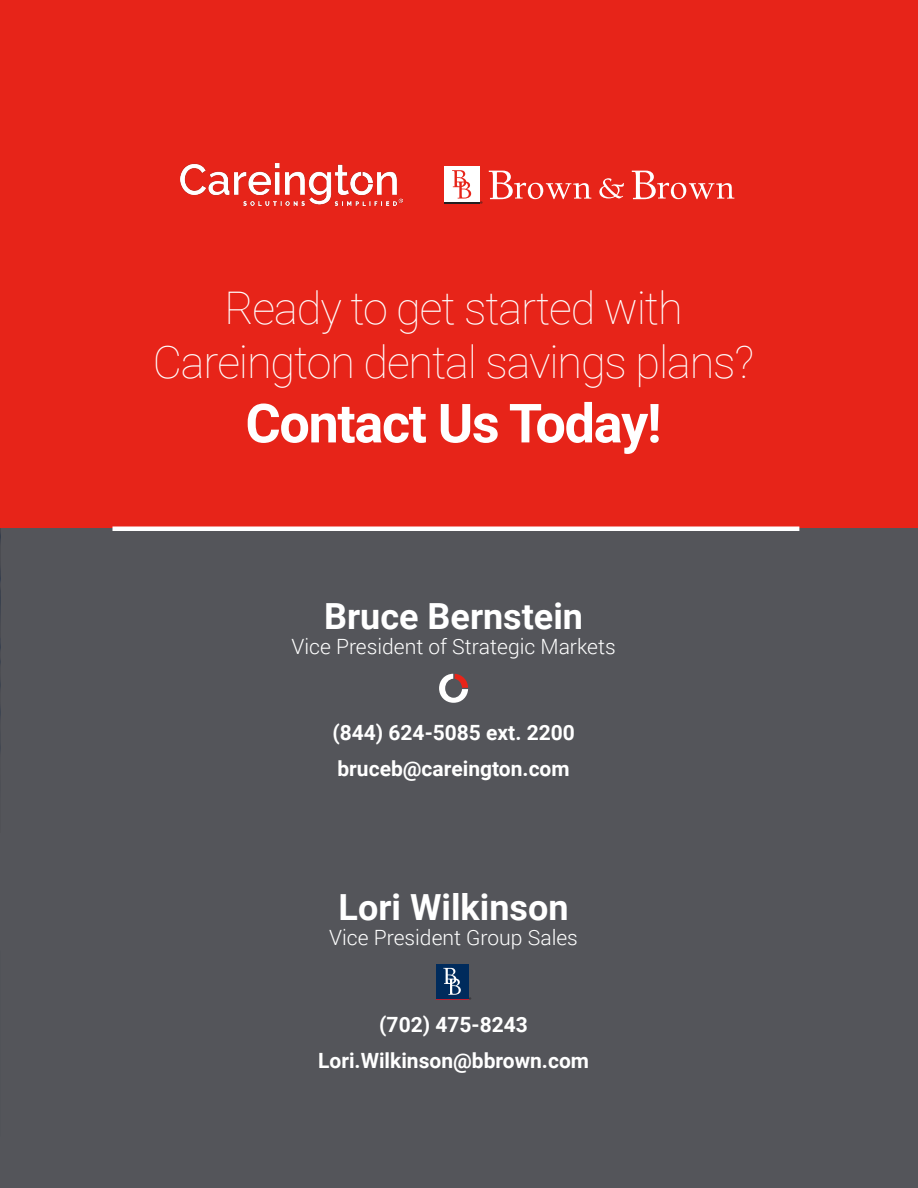
<style>
.page{position:relative;width:918px;height:1188px;background:#fff}
.page>*{position:absolute;margin:0;border:0;box-sizing:border-box;transform-origin:0 0}
.t1{font:700 54px "Roboto";letter-spacing:-.025em;color:#fff}
.t2{font:100 45px "Roboto";letter-spacing:-.025em;color:#fff}
.t3{font:700 36px "Roboto";color:#fff}
.t4{font:700 21px "Roboto";color:#fff}
.t5{font:300 21px "Roboto";color:#fff}
</style>
<div class="page">
<div style="left:0;top:527px;width:918px;height:661px;background:#54555a"></div>
<div style="left:0;top:0;width:918px;height:527px;background:#e72419"></div>
<div style="left:112px;top:526px;width:687px;height:5px;background:#fff"></div>
<img style="left:180px;top:163px;width:223px;height:42px">
<svg style="left:599px;top:178px;width:25px;height:20px"></svg>
<svg style="left:489px;top:171px;width:102px;height:28px"></svg>
<svg style="left:632px;top:171px;width:102px;height:28px"></svg>
<div style="left:444px;top:166px;width:35px;height:37px;background:#fff"></div>
<svg style="left:452px;top:170px;width:19px;height:29px"></svg>
<hr style="left:444px;top:203px;width:35px;height:1px;background:#231f20">
<svg style="left:439px;top:674px;width:29px;height:29px"></svg>
<div style="left:436px;top:964px;width:32px;height:35px;background:#002b5c"></div>
<svg style="left:443px;top:968px;width:18px;height:27px"></svg>
<hr style="left:436px;top:999px;width:32px;height:1px;background:#bc1f30">
<svg style="left:0;top:527px;width:1px;height:138px"></svg>
<p class="t2" style="left:224px;top:276px;width:460px">Ready to get started with</p>
<p class="t2" style="left:153px;top:330px;width:603px">Careington dental savings plans?</p>
<p class="t1" style="left:245px;top:385px;width:418px">Contact Us Today!</p>
<p class="t3" style="left:324px;top:591px;width:261px">Bruce Bernstein</p>
<p class="t5" style="left:291px;top:632px;width:326px">Vice President of Strategic Markets</p>
<p class="t4" style="left:332px;top:718px;width:244px">(844) 624-5085 ext. 2200</p>
<p class="t4" style="left:337px;top:754px;width:234px">bruceb@careington.com</p>
<p class="t3" style="left:339px;top:882px;width:232px">Lori Wilkinson</p>
<p class="t5" style="left:329px;top:923px;width:250px">Vice President Group Sales</p>
<p class="t4" style="left:379px;top:1010px;width:150px">(702) 475-8243</p>
<p class="t4" style="left:318px;top:1046px;width:272px">Lori.Wilkinson@bbrown.com</p>
</div>
